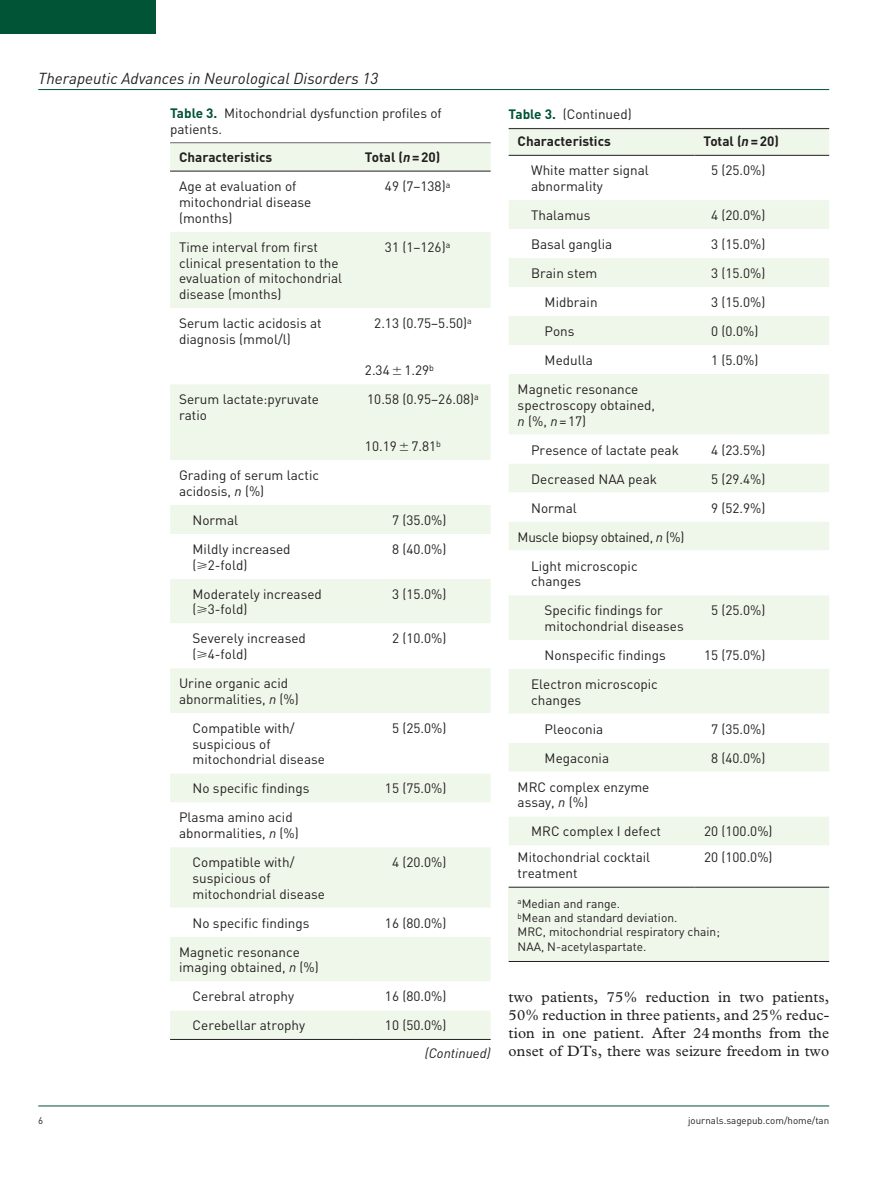
<style>
.page{position:relative;width:893px;height:1191px;background:#fff}
.page>*{position:absolute;margin:0;border:0;box-sizing:border-box;transform-origin:0 0}
.t1{font:italic 15.75px "DIN";color:#231f20}
.t2{font:15px/18px "Plantin Std";letter-spacing:.01em;color:#231f20;text-align:justify}
.t3{font:13.5px/15.8px "DIN";color:#231f20}
.t4{font:700 13.5px "DIN";color:#231f20}
.t5{font:13.5px/29px "DIN";letter-spacing:-.025em;color:#231f20}
.t6{font:italic 13.5px "DIN";color:#231f20}
.t7{font:12px/14.2px "DIN";color:#231f20}
.t8{font:9.75px "DIN";color:#231f20}
.s1{font-weight:700;color:#015436}
.s2{font-style:italic}
</style>
<div class="page">
<hr style="left:38px;top:89px;width:791px;height:1px;background:#015436">
<hr style="left:38px;top:1105px;width:791px;height:1px;background:#015436">
<div style="left:0;top:0;width:155px;height:34px;background:#015436"></div>
<div style="left:509px;top:887px;width:320px;height:75px;background:#eff7ea"></div>
<svg style="left:170px;top:143px;width:321px;height:896px;background:#edf4e8"></svg>
<svg style="left:170px;top:172px;width:321px;height:838px;fill:#eff7ea"></svg>
<hr style="left:170px;top:171px;width:186px;height:1px;background:#231f20">
<hr style="left:356px;top:171px;width:135px;height:1px;background:#231f20">
<hr style="left:170px;top:1039px;width:186px;height:1px;background:#231f20">
<hr style="left:356px;top:1039px;width:135px;height:1px;background:#231f20">
<hr style="left:509px;top:961px;width:320px;height:1px;background:#231f20">
<svg style="left:509px;top:129px;width:320px;height:26px;background:#ecf4e7"></svg>
<svg style="left:509px;top:200px;width:320px;height:645px;fill:#eff7ea"></svg>
<hr style="left:509px;top:155px;width:185px;height:1px;background:#231f20">
<hr style="left:694px;top:155px;width:135px;height:1px;background:#231f20">
<hr style="left:509px;top:886px;width:185px;height:1px;background:#231f20">
<hr style="left:694px;top:886px;width:135px;height:1px;background:#231f20">
<hr style="left:509px;top:128px;width:320px;height:1px;background:#231f20">
<svg style="left:170px;top:308px;width:321px;height:76px"></svg>
<svg style="left:400px;top:443px;width:8px;height:8px"></svg>
<p class="t1" style="left:38px;top:68px;width:341px">Therapeutic Advances in Neurological Disorders 13</p>
<p class="t3" style="left:170px;top:105px;width:273px"><span class="s1">Table 3.</span> Mitochondrial dysfunction profiles of patients.</p>
<p class="t4" style="left:179px;top:148px;width:95px">Characteristics</p>
<p class="t4" style="left:365px;top:148px;width:77px">Total (<span class="s2">n</span>=20)</p>
<p class="t3" style="left:179px;top:178px;width:134px">Age at evaluation of mitochondrial disease (months)</p>
<p class="t3" style="left:385px;top:178px;width:67px">49 (7–138)<sup>a</sup></p>
<p class="t3" style="left:179px;top:239px;width:165px">Time interval from first clinical presentation to the evaluation of mitochondrial disease (months)</p>
<p class="t3" style="left:385px;top:239px;width:67px">31 (1–126)<sup>a</sup></p>
<p class="t3" style="left:179px;top:315px;width:144px">Serum lactic acidosis at diagnosis (mmol/l)</p>
<p class="t3" style="left:374px;top:315px;width:99px">2.13 (0.75–5.50)<sup>a</sup></p>
<p class="t3" style="left:365px;top:362px;width:70px">2.34 1.29<sup>b</sup></p>
<p class="t3" style="left:179px;top:391px;width:141px">Serum lactate:pyruvate ratio</p>
<p class="t3" style="left:367px;top:391px;width:113px">10.58 (0.95–26.08)<sup>a</sup></p>
<p class="t3" style="left:365px;top:438px;width:78px">10.19 7.81<sup>b</sup></p>
<p class="t3" style="left:179px;top:467px;width:141px">Grading of serum lactic acidosis, <span class="s2">n</span> (%)</p>
<p class="t3" style="left:193px;top:512px;width:47px">Normal</p>
<p class="t3" style="left:392px;top:512px;width:56px">7 (35.0%)</p>
<p class="t3" style="left:193px;top:541px;width:99px">Mildly increased (⩾2-fold)</p>
<p class="t3" style="left:392px;top:541px;width:56px">8 (40.0%)</p>
<p class="t3" style="left:193px;top:585px;width:131px">Moderately increased (⩾3-fold)</p>
<p class="t3" style="left:392px;top:585px;width:56px">3 (15.0%)</p>
<p class="t3" style="left:193px;top:630px;width:115px">Severely increased (⩾4-fold)</p>
<p class="t3" style="left:392px;top:630px;width:56px">2 (10.0%)</p>
<p class="t3" style="left:179px;top:675px;width:121px">Urine organic acid abnormalities, <span class="s2">n</span> (%)</p>
<p class="t3" style="left:193px;top:720px;width:134px">Compatible with/ suspicious of mitochondrial disease</p>
<p class="t3" style="left:392px;top:720px;width:56px">5 (25.0%)</p>
<p class="t3" style="left:193px;top:780px;width:118px">No specific findings</p>
<p class="t3" style="left:385px;top:780px;width:63px">15 (75.0%)</p>
<p class="t3" style="left:179px;top:809px;width:121px">Plasma amino acid abnormalities, <span class="s2">n</span> (%)</p>
<p class="t3" style="left:193px;top:854px;width:134px">Compatible with/ suspicious of mitochondrial disease</p>
<p class="t3" style="left:392px;top:854px;width:56px">4 (20.0%)</p>
<p class="t3" style="left:193px;top:914px;width:118px">No specific findings</p>
<p class="t3" style="left:385px;top:914px;width:63px">16 (80.0%)</p>
<p class="t3" style="left:179px;top:943px;width:141px">Magnetic resonance imaging obtained, <span class="s2">n</span> (%)</p>
<p class="t3" style="left:193px;top:988px;width:103px">Cerebral atrophy</p>
<p class="t3" style="left:385px;top:988px;width:63px">16 (80.0%)</p>
<p class="t3" style="left:193px;top:1017px;width:114px">Cerebellar atrophy</p>
<p class="t3" style="left:385px;top:1017px;width:63px">10 (50.0%)</p>
<p class="t6" style="left:425px;top:1044px;width:67px">(Continued)</p>
<p class="t3" style="left:509px;top:106px;width:125px"><span class="s1">Table 3.</span> (Continued)</p>
<p class="t4" style="left:518px;top:133px;width:95px">Characteristics</p>
<p class="t4" style="left:703px;top:133px;width:77px">Total (<span class="s2">n</span>=20)</p>
<p class="t3" style="left:531px;top:162px;width:119px">White matter signal abnormality</p>
<p class="t3" style="left:711px;top:162px;width:56px">5 (25.0%)</p>
<p class="t3" style="left:531px;top:207px;width:61px">Thalamus</p>
<p class="t3" style="left:711px;top:207px;width:56px">4 (20.0%)</p>
<p class="t3" style="left:531px;top:236px;width:83px">Basal ganglia</p>
<p class="t3" style="left:711px;top:236px;width:56px">3 (15.0%)</p>
<p class="t3" style="left:531px;top:265px;width:68px">Brain stem</p>
<p class="t3" style="left:711px;top:265px;width:56px">3 (15.0%)</p>
<p class="t3" style="left:545px;top:294px;width:54px">Midbrain</p>
<p class="t3" style="left:711px;top:294px;width:56px">3 (15.0%)</p>
<p class="t3" style="left:545px;top:323px;width:31px">Pons</p>
<p class="t3" style="left:711px;top:323px;width:49px">0 (0.0%)</p>
<p class="t3" style="left:545px;top:352px;width:50px">Medulla</p>
<p class="t3" style="left:711px;top:352px;width:49px">1 (5.0%)</p>
<p class="t3" style="left:518px;top:381px;width:139px">Magnetic resonance spectroscopy obtained, <span class="s2">n</span> (%, <span class="s2">n</span>=17)</p>
<p class="t3" style="left:531px;top:441px;width:149px">Presence of lactate peak</p>
<p class="t3" style="left:711px;top:441px;width:56px">4 (23.5%)</p>
<p class="t3" style="left:531px;top:470px;width:127px">Decreased NAA peak</p>
<p class="t3" style="left:711px;top:470px;width:56px">5 (29.4%)</p>
<p class="t3" style="left:531px;top:499px;width:47px">Normal</p>
<p class="t3" style="left:711px;top:499px;width:56px">9 (52.9%)</p>
<p class="t5" style="left:531px;top:522px;width:155px;text-indent:-14px">Muscle biopsy obtained, <span class="s2">n</span> (%)<br>Light microscopic</p>
<p class="t3" style="left:545px;top:566px;width:120px;line-height:29px;text-indent:-14px">changes<br>Specific findings for</p>
<p class="t3" style="left:545px;top:618px;width:141px">mitochondrial diseases</p>
<p class="t3" style="left:711px;top:602px;width:56px">5 (25.0%)</p>
<p class="t3" style="left:545px;top:647px;width:123px">Nonspecific findings</p>
<p class="t3" style="left:704px;top:647px;width:63px">15 (75.0%)</p>
<p class="t3" style="left:531px;top:676px;width:128px">Electron microscopic changes</p>
<p class="t3" style="left:545px;top:720px;width:60px">Pleoconia</p>
<p class="t3" style="left:711px;top:720px;width:56px">7 (35.0%)</p>
<p class="t3" style="left:545px;top:749px;width:66px">Megaconia</p>
<p class="t3" style="left:711px;top:749px;width:56px">8 (40.0%)</p>
<p class="t3" style="left:518px;top:778px;width:133px">MRC complex enzyme assay, <span class="s2">n</span> (%)</p>
<p class="t3" style="left:531px;top:823px;width:131px">MRC complex I defect</p>
<p class="t3" style="left:704px;top:823px;width:70px">20 (100.0%)</p>
<p class="t3" style="left:518px;top:849px;width:134px">Mitochondrial cocktail treatment</p>
<p class="t3" style="left:704px;top:849px;width:70px">20 (100.0%)</p>
<p class="t7" style="left:518px;top:896px;width:204px"><sup>a</sup>Median and range.<br><sup>b</sup>Mean and standard deviation.<br>MRC, mitochondrial respiratory chain;<br>NAA, N-acetylaspartate.</p>
<p class="t2" style="left:509px;top:988px;width:322px">two patients, 75% reduction in two patients, 50% reduction in three patients, and 25% reduc&shy;tion in one patient. After 24months from the onset of DTs, there was seizure freedom in two</p>
<p class="t8" style="left:38px;top:1114px;width:7px">6</p>
<p class="t8" style="left:688px;top:1114px;width:143px">journals.sagepub.com/home/tan</p>
</div>
